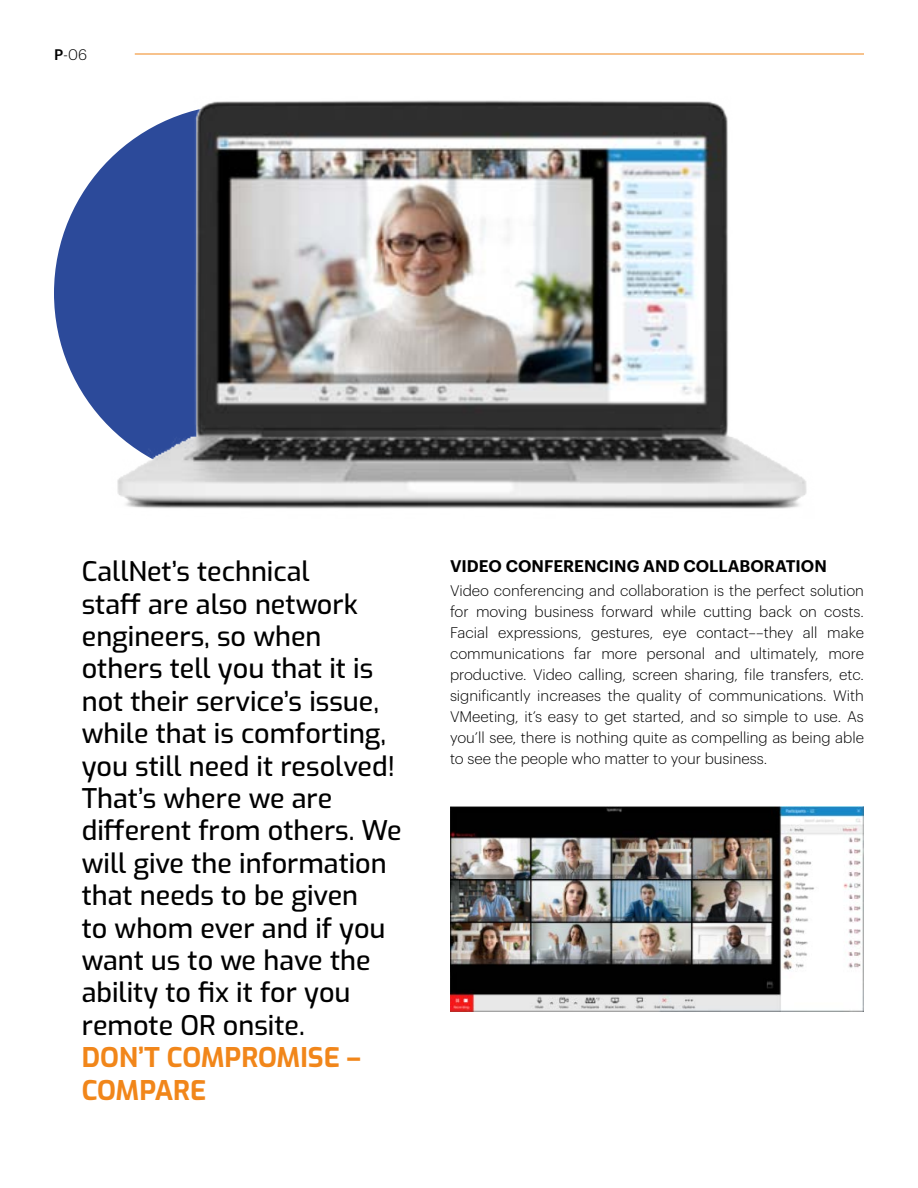
<style>
.page{position:relative;width:918px;height:1188px;background:#fff}
.page>*{position:absolute;margin:0;border:0;box-sizing:border-box;transform-origin:0 0}
.t1{font:500 27px/32.4px "Exo";color:#000}
.t2{font:700 27px/32.4px "Exo";color:#f1861a}
.t3{font:600 16.5px "Graphik";color:#000}
.t4{font:300 15px/21px "Graphik";color:#000;text-align:justify}
.s1{font-weight:500}
</style>
<div class="page">
<div style="left:54px;top:104px;width:378px;height:378px;background:#2c4a9a;border-radius:50%"></div>
<hr style="left:135px;top:54px;width:729px;height:1px;background:#f1861a">
<img style="left:450px;top:806px;width:414px;height:206px">
<img style="left:88px;top:100px;width:719px;height:409px">
<p class="t4" style="left:54px;top:43px;width:35px"><span class="s1">P</span>-06</p>
<p class="t1" style="left:82px;top:554px;width:322px">CallNet’s technical<br>staff are also network engineers, so when others tell you that it is not their service’s issue, while that is comforting, you still need it resolved!<br>That’s where we are different from others. We will give the information that needs to be given<br>to whom ever and if you want us to we have the ability to fix it for you remote OR onsite.</p>
<h1 class="t2" style="left:82px;top:1040px;width:281px">DON’T COMPROMISE –<br>COMPARE</h1>
<p class="t3" style="left:450px;top:554px;width:378px">VIDEO CONFERENCING AND COLLABORATION</p>
<p class="t4" style="left:450px;top:579px;width:416px">Video conferencing and collaboration is the perfect solution for moving business forward while cutting back on costs.<br>Facial expressions, gestures, eye contact––they all make communications far more personal and ultimately, more productive. Video calling, screen sharing, file transfers, etc. significantly increases the quality of communications. With VMeeting, it’s easy to get started, and so simple to use. As you’ll see, there is nothing quite as compelling as being able to see the people who matter to your business.</p>
</div>
